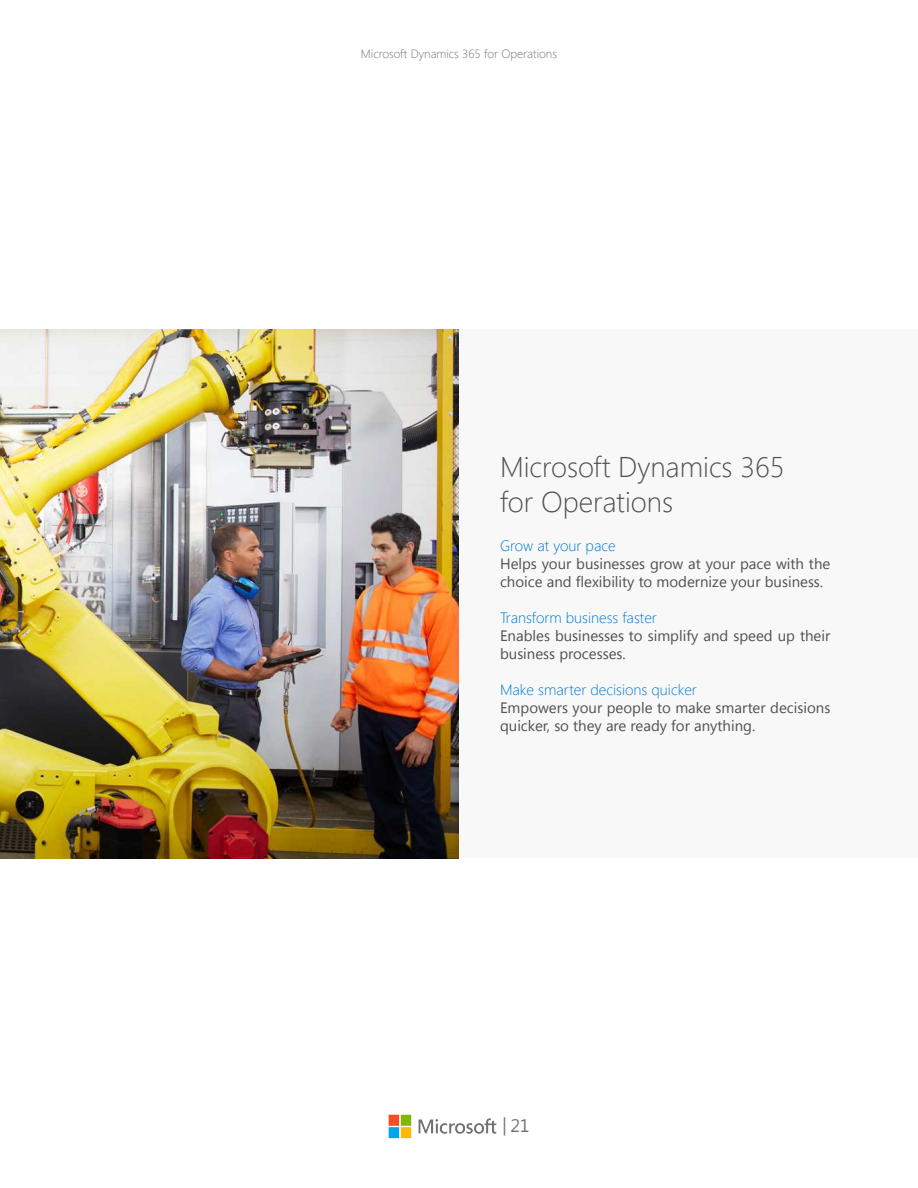
<style>
.page{position:relative;width:918px;height:1188px;background:#fff}
.page>*{position:absolute;margin:0;border:0;box-sizing:border-box;transform-origin:0 0}
.t1{font:300 28.5px/34.2px "Segoe UI";color:#505050}
.t2{font:18px "Segoe UI";color:#737373}
.t3{font:15px/18px "Segoe UI";color:#505050}
.t4{font:300 15px "Segoe UI";color:#0078d7}
.t5{font:300 12px "Segoe UI";color:#737373}
</style>
<div class="page">
<div style="left:0;top:330px;width:918px;height:528px;background:#f8f8f8"></div>
<img style="left:388px;top:1114px;width:108px;height:24px">
<img style="left:0;top:330px;width:459px;height:528px">
<p class="t5" style="left:361px;top:49px;width:198px">Microsoft Dynamics 365 for Operations</p>
<h1 class="t1" style="left:500px;top:453px;width:286px">Microsoft Dynamics 365 for Operations</h1>
<p class="t4" style="left:500px;top:540px;width:117px">Grow at your pace</p>
<p class="t3" style="left:500px;top:556px;width:332px">Helps your businesses grow at your pace with the choice and flexibility to modernize your business.</p>
<p class="t4" style="left:500px;top:612px;width:158px">Transform business faster</p>
<p class="t3" style="left:500px;top:628px;width:332px">Enables businesses to simplify and speed up their business processes.</p>
<p class="t4" style="left:500px;top:684px;width:198px">Make smarter decisions quicker</p>
<p class="t3" style="left:500px;top:700px;width:332px">Empowers your people to make smarter decisions quicker, so they are ready for anything.</p>
<p class="t2" style="left:502px;top:1118px;width:29px">| 21</p>
</div>
